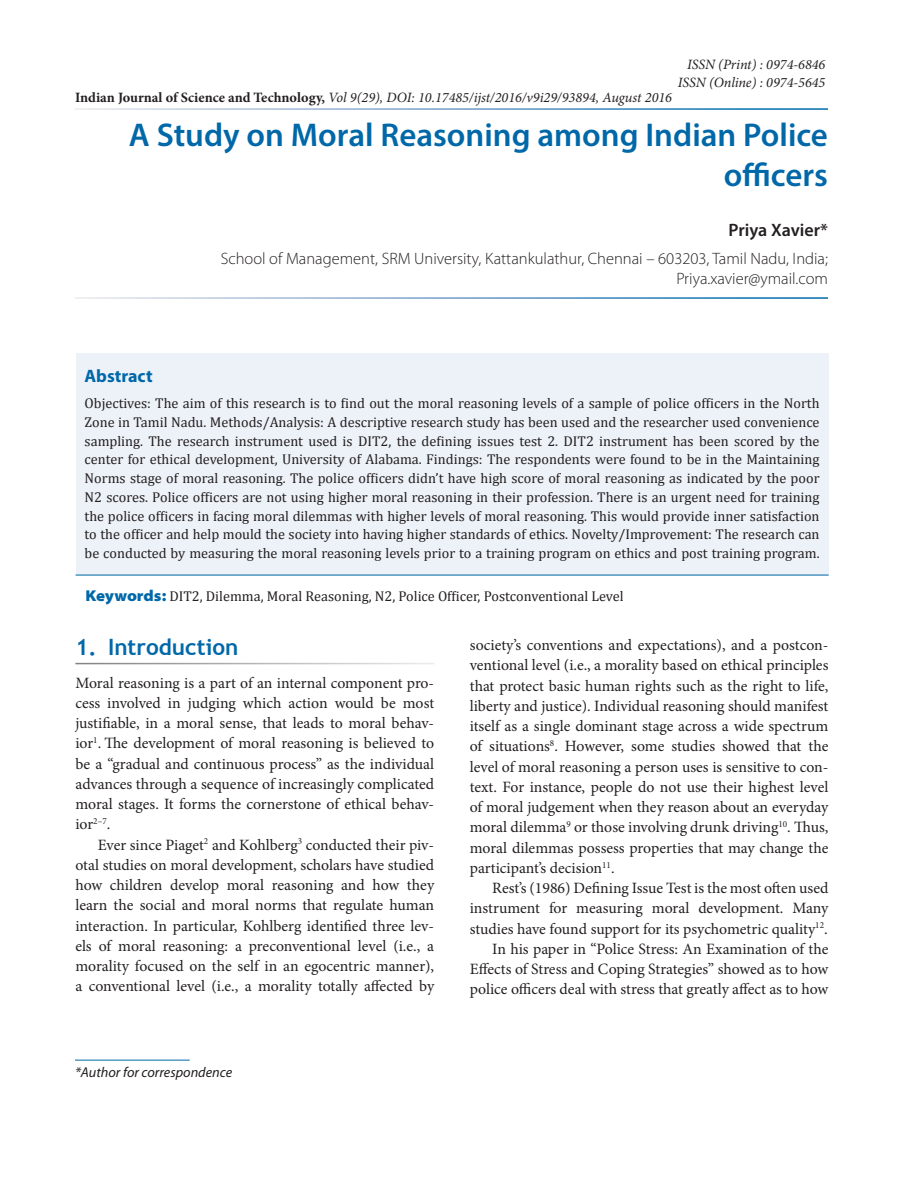
<style>
.page{position:relative;width:918px;height:1188px;background:#fff}
.page>*{position:absolute;margin:0;border:0;box-sizing:border-box;transform-origin:0 0}
.AT{font:600 33px/40.5px "Myriad Pro";color:#0068a9;text-align:right}
.t1{font:700 22.5px "Trebuchet MS";color:#0068a9}
.Author{font:600 18px "Myriad Pro";color:#231f20}
.Abs_Head{font:700 18px "Myriad Pro";color:#0068a9}
.Affiliation{font:300 16.5px/19.5px "Myriad Pro";color:#231f20;text-align:right}
.Text_Ind{font:15.75px/20.2px "Minion Pro";letter-spacing:-.005em;color:#231f20;text-align:justify}
.Text{font:15.75px/20.2px "Minion Pro";letter-spacing:-.005em;color:#231f20;text-align:justify}
.Abs_Text1{font:14.25px/18.8px "Cambria";color:#231f20;text-align:justify}
.t2{font:italic 14.25px "Minion Pro";color:#231f20}
.Keyword{font:14.25px "Cambria";color:#231f20}
.Footnote1{font:italic 14.25px "Myriad Pro";color:#231f20}
.s1{font-weight:700;font-style:normal}
.s2{font-family:"Myriad Pro";font-weight:900;font-stretch:semi-expanded;font-size:15.75px;color:#0068a9}
</style>
<div class="page">
<div style="left:76px;top:354px;width:753px;height:222px;background:#edf2f8"></div>
<hr style="left:76px;top:575px;width:753px;height:1px;background:#0068a9">
<hr style="left:75px;top:1060px;width:115px;height:1px;background:#0068a9">
<p class="t2" style="left:687px;top:55px;width:140px">ISSN (Print) : 0974-6846</p>
<p class="t2" style="left:678px;top:73px;width:149px">ISSN (Online) : 0974-5645</p>
<p class="t2" style="left:75px;top:87px;width:599px"><span class="s1">Indian Journal of Science and Technology,</span> Vol 9(29), DOI: 10.17485/ijst/2016/v9i29/93894, August 2016</p>
<p class="AT" style="left:129px;top:114px;width:701px">A Study on Moral Reasoning among Indian Police officers</p>
<p class="Author" style="left:729px;top:218px;width:101px">Priya Xavier*</p>
<p class="Affiliation" style="left:221px;top:249px;width:609px">School of Management, SRM University, Kattankulathur, Chennai – 603203, Tamil Nadu, India;<br>Priya.xavier@ymail.com</p>
<p class="Abs_Head" style="left:85px;top:366px;width:70px">Abstract</p>
<p class="Abs_Text1" style="left:85px;top:394px;width:737px">Objectives: The aim of this research is to find out the moral reasoning levels of a sample of police officers in the North Zone in Tamil Nadu. Methods/Analysis: A descriptive research study has been used and the researcher used convenience sampling. The research instrument used is DIT2, the defining issues test 2. DIT2 instrument has been scored by the center for ethical development, University of Alabama. Findings: The respondents were found to be in the Maintaining Norms stage of moral reasoning. The police officers didn’t have high score of moral reasoning as indicated by the poor N2 scores. Police officers are not using higher moral reasoning in their profession. There is an urgent need for training the police officers in facing moral dilemmas with higher levels of moral reasoning. This would provide inner satisfaction to the officer and help mould the society into having higher standards of ethics. Novelty/Improvement: The research can be conducted by measuring the moral reasoning levels prior to a training program on ethics and post training program.</p>
<p class="Keyword" style="left:86px;top:588px;width:540px"><span class="s2">Keywords:</span> DIT2, Dilemma, Moral Reasoning, N2, Police Officer, Postconventional Level</p>
<h1 class="t1" style="left:75px;top:633px;width:164px">1. Introduction</h1>
<p class="Text" style="left:75px;top:673px;width:360px">Moral reasoning is a part of an internal component pro&shy;cess involved in judging which action would be most justifiable, in a moral sense, that leads to moral behav&shy;ior<sup>1</sup>. The development of moral reasoning is believed to be a “gradual and continuous process” as the individual advances through a sequence of increasingly complicated moral stages. It forms the cornerstone of ethical behav&shy;ior<sup>2–7</sup>.</p>
<p class="Text_Ind" style="left:75px;top:835px;width:360px;text-indent:22px">Ever since Piaget<sup>2</sup> and Kohlberg<sup>3</sup> conducted their piv&shy;otal studies on moral development, scholars have studied how children develop moral reasoning and how they learn the social and moral norms that regulate human interaction. In particular, Kohlberg identified three lev&shy;els of moral reasoning: a preconventional level (i.e., a morality focused on the self in an egocentric manner), a conventional level (i.e., a morality totally affected by</p>
<p class="Footnote1" style="left:75px;top:1065px;width:159px">*Author for correspondence</p>
<p class="Text_Ind" style="left:470px;top:635px;width:360px">society’s conventions and expectations), and a postcon&shy;ventional level (i.e., a morality based on ethical principles that protect basic human rights such as the right to life, liberty and justice). Individual reasoning should manifest itself as a single dominant stage across a wide spectrum of situations<sup>8</sup>. However, some studies showed that the level of moral reasoning a person uses is sensitive to con&shy;text. For instance, people do not use their highest level of moral judgement when they reason about an everyday moral dilemma<sup>9</sup> or those involving drunk driving<sup>10</sup>. Thus, moral dilemmas possess properties that may change the participant’s decision<sup>11</sup>.</p>
<p class="Text_Ind" style="left:470px;top:878px;width:360px;text-indent:22px">Rest’s (1986) Defining Issue Test is the most often used instrument for measuring moral development. Many studies have found support for its psychometric quality<sup>12</sup>.</p>
<p class="Text_Ind" style="left:470px;top:939px;width:360px;text-indent:22px">In his paper in “Police Stress: An Examination of the Effects of Stress and Coping Strategies” showed as to how police officers deal with stress that greatly affect as to how</p>
</div>
